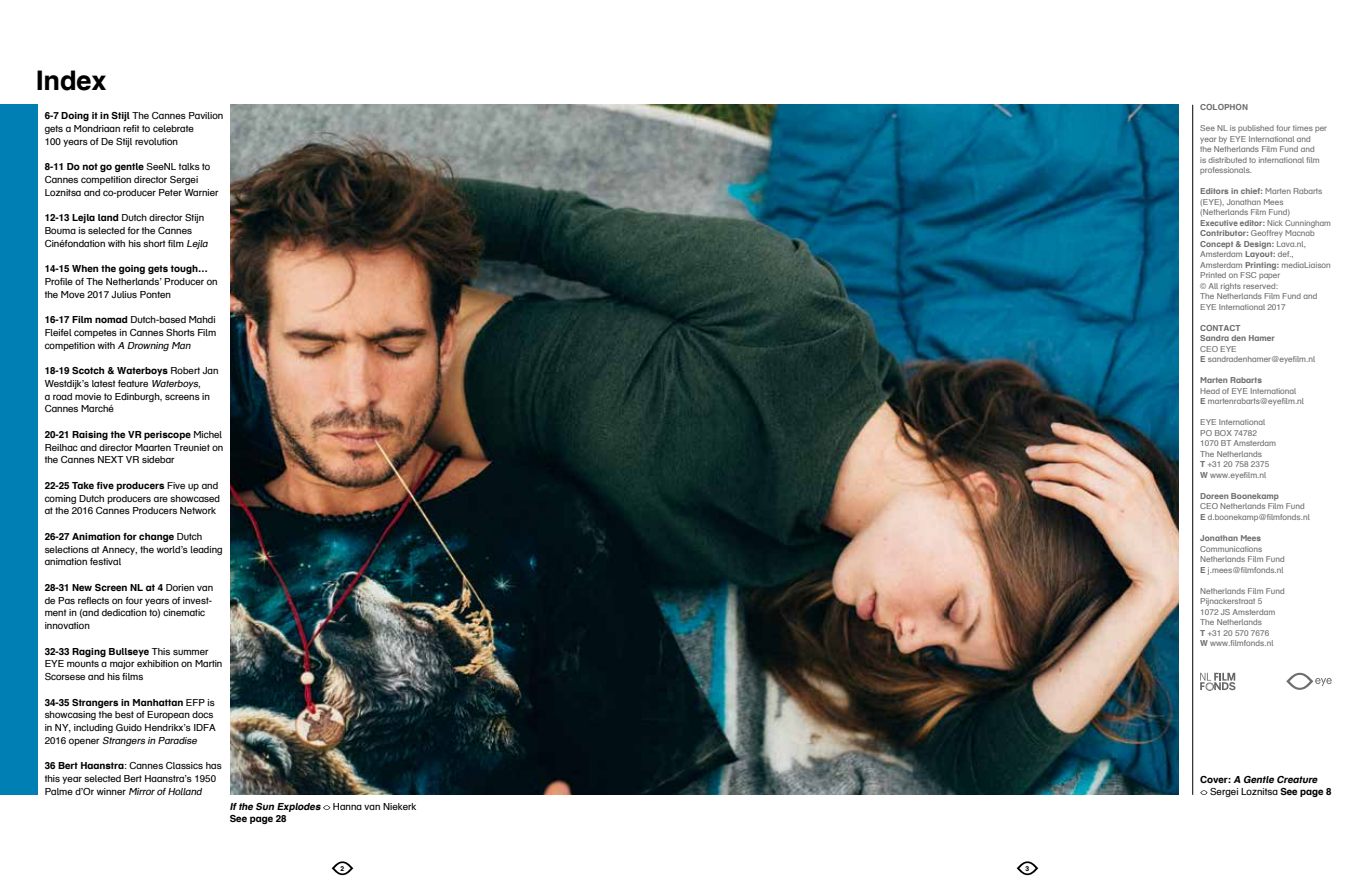
<style>
.page{position:relative;width:1370px;height:893px;background:#fff}
.page>*{position:absolute;margin:0;border:0;box-sizing:border-box;transform-origin:0 0}
.t1{font:700 27px "Eye Schulbuch";letter-spacing:-.005em;color:#000}
.t2{font:9.75px/12.8px "Eye Schulbuch";color:#000}
.t3{font:italic 700 9.75px/12px "Eye Schulbuch";color:#000}
.t4{font:700 9.75px "Eye Schulbuch";color:#000}
.t5{font:8.25px/10.5px "Eye Schulbuch";color:#6e6e6e}
.t6{font:700 8.25px/10.5px "Eye Schulbuch";color:#6e6e6e}
.t7{font:700 6.75px "Eye Schulbuch";color:#000}
.s1{font-weight:700}
.s2{font-style:italic}
.s3{font-weight:400;font-style:normal}
.s4{font-style:normal}
</style>
<div class="page">
<hr style="left:1192px;top:105px;width:1px;height:690px;background:#000">
<div style="left:0;top:105px;width:1178px;height:690px;background:#007fb5"></div>
<img style="left:230px;top:105px;width:948px;height:690px">
<svg style="left:331px;top:861px;width:22px;height:14px"></svg>
<svg style="left:1016px;top:861px;width:22px;height:14px"></svg>
<div style="left:38px;top:102px;width:192px;height:697px;background:#fff"></div>
<svg style="left:1286px;top:673px;width:45px;height:17px"></svg>
<svg style="left:323px;top:805px;width:7px;height:5px"></svg>
<svg style="left:1200px;top:790px;width:7px;height:5px"></svg>
<svg style="left:1200px;top:673px;width:35px;height:18px"></svg>
<h1 class="t1" style="left:36px;top:63px;width:72px">Index</h1>
<p class="t2" style="left:45px;top:109px;width:180px"><span class="s1">6-7 Doing it in Stijl</span> The Cannes Pavilion gets a Mondriaan refit to celebrate<br>100 years of De Stijl revolution</p>
<p class="t2" style="left:45px;top:160px;width:175px"><span class="s1">8-11 Do not go gentle</span> SeeNL talks to<br>Cannes competition director Sergei<br>Loznitsa and co-producer Peter Warnier</p>
<p class="t2" style="left:45px;top:211px;width:167px"><span class="s1">12-13 Lejla land</span> Dutch director Stijn<br>Bouma is selected for the Cannes<br>Cinéfondation with his short film <span class="s2">Lejla</span></p>
<p class="t4" style="left:45px;top:262px;width:165px">14-15 When the going gets tough…</p>
<p class="t2" style="left:45px;top:275px;width:174px">Profile of The Netherlands’ Producer on the Move 2017 Julius Ponten</p>
<p class="t2" style="left:45px;top:313px;width:173px;text-align:justify"><span class="s1">16-17 Film nomad</span> Dutch-based Mahdi Fleifel competes in Cannes Shorts Film competition with <span class="s2">A Drowning Man</span></p>
<p class="t2" style="left:45px;top:364px;width:175px"><span class="s1">18-19 Scotch &amp; Waterboys</span> Robert Jan<br>Westdijk’s latest feature <span class="s2">Waterboys</span>,<br>a road movie to Edinburgh, screens in<br>Cannes Marché</p>
<p class="t2" style="left:45px;top:428px;width:180px"><span class="s1">20-21 Raising the VR periscope</span> Michel<br>Reilhac and director Maarten Treuniet on the Cannes NEXT VR sidebar</p>
<p class="t2" style="left:45px;top:479px;width:177px"><span class="s1">22-25 Take five producers</span> Five up and coming Dutch producers are showcased at the 2016 Cannes Producers Network</p>
<p class="t2" style="left:45px;top:530px;width:179px"><span class="s1">26-27 Animation for change</span> Dutch selections at Annecy, the world’s leading animation festival</p>
<p class="t2" style="left:45px;top:581px;width:170px"><span class="s1">28-31 New Screen NL at 4</span> Dorien van de Pas reflects on four years of invest&shy;ment in (and dedication to) cinematic innovation</p>
<p class="t2" style="left:45px;top:645px;width:179px"><span class="s1">32-33 Raging Bullseye</span> This summer<br>EYE mounts a major exhibition on Martin<br>Scorsese and his films</p>
<p class="t2" style="left:45px;top:696px;width:172px"><span class="s1">34-35 Strangers in Manhattan</span> EFP is showcasing the best of European docs in NY, including Guido Hendrikx’s IDFA 2 0 1 6 o p e n e r <span class="s2">Strangers in Paradise</span></p>
<p class="t2" style="left:45px;top:759px;width:178px"><span class="s1">36 Bert Haanstra</span>: Cannes Classics has this year selected Bert Haanstra’s 1950<br>Palme d’Or winner <span class="s2">MirrorofHolland</span></p>
<p class="t3" style="left:230px;top:800px;width:188px">Ifthe Sun Explodes <span class="s3">Hanna van Niekerk<br></span><span class="s4">See page 28</span></p>
<p class="t7" style="left:340px;top:864px;width:5px">2</p>
<p class="t7" style="left:1025px;top:864px;width:5px">3</p>
<p class="t6" style="left:1199px;top:102px;width:49px">COLOPHON</p>
<p class="t5" style="left:1199px;top:123px;width:128px">See NL is published four times per year by EYE International and<br>the Netherlands Film Fund and<br>is distributed to international film professionals.</p>
<p class="t5" style="left:1199px;top:186px;width:132px"><span class="s1">Editors in chief:</span> Marten Rabarts (EYE), Jonathan Mees (Netherlands Film Fund)<br><span class="s1">Executive editor:</span> Nick Cunningham<br><span class="s1">Contributor:</span> Geoffrey Macnab<br><span class="s1">Concept &amp; Design:</span> Lava.nl,<br>Amsterdam <span class="s1">Layout:</span> def.,<br>Amsterdam <span class="s1">Printing:</span> mediaLiaison<br>Printed on FSC paper<br>© All rights reserved:<br>The Netherlands Film Fund and<br>EYE International 2017</p>
<p class="t6" style="left:1199px;top:323px;width:76px">CONTACT<br>Sandra den Hamer</p>
<p class="t5" style="left:1199px;top:344px;width:116px">CEO EYE<br><span class="s1">E</span> sandradenhamer@eyefilm.nl</p>
<p class="t6" style="left:1199px;top:375px;width:63px">Marten Rabarts</p>
<p class="t5" style="left:1199px;top:386px;width:105px">Head of EYE International<br><span class="s1">E</span> martenrabarts@eyefilm.nl</p>
<p class="t5" style="left:1199px;top:417px;width:77px">EYE International<br>PO BOX 74782<br>1070 BT Amsterdam<br>The Netherlands<br><span class="s1">T</span> +31 20 758 2375<br><span class="s1">W</span> www.eyefilm.nl</p>
<p class="t6" style="left:1199px;top:491px;width:80px">Doreen Boonekamp</p>
<p class="t5" style="left:1199px;top:501px;width:111px">CEO Netherlands Film Fund<br><span class="s1">E</span> d.boonekamp@filmfonds.nl</p>
<p class="t6" style="left:1199px;top:533px;width:62px">Jonathan Mees</p>
<p class="t5" style="left:1199px;top:543px;width:86px">Communications<br>Netherlands Film Fund<br><span class="s1">E</span> j.mees@filmfonds.nl</p>
<p class="t5" style="left:1199px;top:585px;width:86px">Netherlands Film Fund<br>Pijnackerstraat 5<br>1072 JS Amsterdam<br>The Netherlands<br><span class="s1">T</span> +31 20 570 7676<br><span class="s1">W</span> www.filmfonds.nl</p>
<p class="t3" style="left:1209px;top:773px;width:123px;text-indent:-10px"><span class="s4">C o v e r :</span> A Gentle Creature<br><span class="s3">Sergei Loznitsa</span> <span class="s4">See page 8</span></p>
</div>
